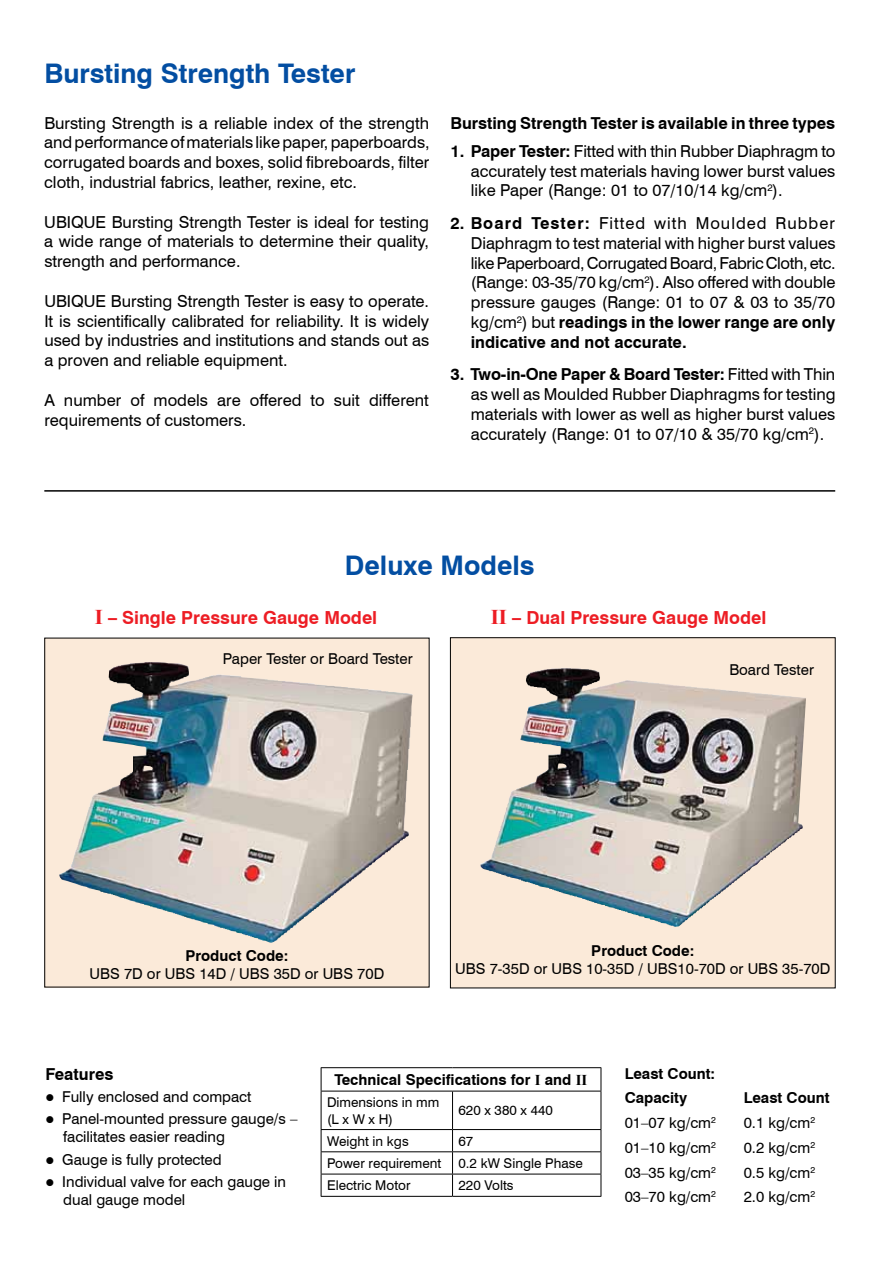
<style>
.page{position:relative;width:893px;height:1263px;background:#fff}
.page>*{position:absolute;margin:0;border:0;box-sizing:border-box;transform-origin:0 0}
.t1{font:700 27px "Swiss 721 BT";color:#034ea2}
.t2{font:700 18px "Swiss 721 BT";color:#ed1d24}
.t3{font:16.5px/19.8px "Swiss 721 BT";color:#000;text-align:justify}
.t4{font:700 16.5px "Swiss 721 BT";color:#000}
.t5{font:15px/18px "Swiss 721 BT";color:#000}
.t6{font:700 15px/24.8px "Swiss 721 BT";color:#000}
.t7{font:13.5px/16.2px "Swiss 721 BT";color:#000}
.s1{font-weight:700}
.s2{font-family:"Times New Roman";font-size:21px}
.s3{font-family:"Times New Roman"}
</style>
<div class="page">
<svg style="left:452px;top:639px;width:382px;height:347px;background:#d3cabf"></svg>
<div style="left:450px;top:637px;width:386px;height:351px;border:1px solid #010101"></div>
<svg style="left:46px;top:640px;width:381px;height:345px;background:#dcd1c5"></svg>
<hr style="left:44px;top:490px;width:791px;height:2px;background:#000">
<hr style="left:321px;top:1067px;width:132px;height:1px;background:#000">
<svg style="left:321px;top:1068px;width:1px;height:23px"></svg>
<hr style="left:453px;top:1067px;width:148px;height:1px;background:#000">
<svg style="left:601px;top:1068px;width:1px;height:23px"></svg>
<hr style="left:321px;top:1091px;width:132px;height:1px;background:#000">
<hr style="left:321px;top:1091px;width:1px;height:38px;background:#000">
<hr style="left:453px;top:1091px;width:148px;height:1px;background:#000">
<hr style="left:452px;top:1091px;width:1px;height:38px;background:#000">
<hr style="left:601px;top:1091px;width:1px;height:38px;background:#000">
<hr style="left:321px;top:1129px;width:132px;height:1px;background:#000">
<hr style="left:453px;top:1129px;width:148px;height:1px;background:#000">
<hr style="left:321px;top:1151px;width:132px;height:1px;background:#000">
<hr style="left:453px;top:1151px;width:148px;height:1px;background:#000">
<hr style="left:321px;top:1174px;width:132px;height:1px;background:#000">
<svg style="left:321px;top:1130px;width:1px;height:66px"></svg>
<hr style="left:453px;top:1174px;width:148px;height:1px;background:#000">
<svg style="left:452px;top:1130px;width:1px;height:66px"></svg>
<svg style="left:601px;top:1130px;width:1px;height:66px"></svg>
<hr style="left:321px;top:1196px;width:132px;height:1px;background:#000">
<hr style="left:453px;top:1196px;width:148px;height:1px;background:#000">
<img style="left:59px;top:662px;width:145px;height:261px">
<img style="left:480px;top:668px;width:81px;height:221px">
<h1 class="t1" style="left:44px;top:57px;width:313px">Bursting Strength Tester</h1>
<p class="t3" style="left:44px;top:113px;width:387px">Bursting Strength is a reliable index of the strength and performance ofmaterials like paper, paperboards, corrugated boards and boxes, solid fibreboards, filter cloth, industrial fabrics, leather, rexine, etc.</p>
<p class="t3" style="left:44px;top:212px;width:386px">UBIQUE Bursting Strength Tester is ideal for testing a wide range of materials to determine their quality, strength and performance.</p>
<p class="t3" style="left:44px;top:291px;width:386px">UBIQUE Bursting Strength Tester is easy to operate.<br>It is scientifically calibrated for reliability. It is widely used by industries and institutions and stands out as a proven and reliable equipment.</p>
<p class="t3" style="left:44px;top:390px;width:386px">A number of models are offered to suit different requirements of customers.</p>
<p class="t4" style="left:450px;top:113px;width:386px">Bursting Strength Tester is available in three types</p>
<p class="t3" style="left:471px;top:141px;width:366px;text-indent:-20px"><span class="s1">1. Paper Tester:</span> Fitted with thin Rubber Diaphragm to accurately test materials having lower burst values like Paper (Range: 01 to 07/10/14 kg/cm<sup>2</sup>).</p>
<p class="t3" style="left:471px;top:213px;width:366px;text-indent:-20px"><span class="s1">2. Board Tester:</span> Fitted with Moulded Rubber Diaphragm to test material with higher burst values like Paperboard, Corrugated Board, Fabric Cloth,etc. (Range: 03-35/70 kg/cm<sup>2</sup>). Also offered with double pressure gauges (Range: 01 to 07 &amp; 03 to 35/70 kg/cm<sup>2</sup>) but <span class="s1">readings in the lower range are only indicative and not accurate.</span></p>
<p class="t3" style="left:471px;top:364px;width:366px;text-indent:-20px"><span class="s1">3. Two-in-One Paper &amp; Board Tester:</span> Fitted with Thin as well as Moulded Rubber Diaphragms for testing materials with lower as well as higher burst values accurately (Range: 01 to 07/10 &amp; 35/70 kg/cm<sup>2</sup>).</p>
<h1 class="t1" style="left:345px;top:548px;width:191px">Deluxe Models</h1>
<p class="t2" style="left:95px;top:606px;width:284px"><span class="s2">I</span> – Single Pressure Gauge Model</p>
<p class="t2" style="left:491px;top:606px;width:277px"><span class="s2">II</span> – Dual Pressure Gauge Model</p>
<p class="t5" style="left:223px;top:649px;width:191px">Paper Tester or Board Tester</p>
<p class="t5" style="left:729px;top:660px;width:86px">Board Tester</p>
<p class="t6" style="left:185px;top:943px;width:105px">Product Code:</p>
<p class="t5" style="left:89px;top:964px;width:296px">UBS 7D or UBS 14D / UBS 35D or UBS 70D</p>
<p class="t6" style="left:591px;top:938px;width:105px">Product Code:</p>
<p class="t5" style="left:455px;top:960px;width:377px">UBS 7-35D or UBS 10-35D / UBS10-70D or UBS 35-70D</p>
<p class="t4" style="left:45px;top:1064px;width:70px">Features</p>
<p class="t5" style="left:45px;top:1088px;width:207px">● Fully enclosed and compact</p>
<p class="t5" style="left:63px;top:1110px;width:236px;text-indent:-18px">● Panel-mounted pressure gauge/s – facilitates easier reading</p>
<p class="t5" style="left:45px;top:1150px;width:178px">● Gauge is fully protected</p>
<p class="t5" style="left:63px;top:1172px;width:224px;text-indent:-18px">● Individual valve for each gauge in dual gauge model</p>
<p class="t6" style="left:335px;top:1067px;width:254px">Technical Specifications for <span class="s3">I</span> and <span class="s3">II</span></p>
<p class="t7" style="left:327px;top:1094px;width:114px">Dimensions in mm (L x W x H)</p>
<p class="t7" style="left:459px;top:1102px;width:96px">620 x 380 x 440</p>
<p class="t7" style="left:327px;top:1133px;width:83px">Weight in kgs</p>
<p class="t7" style="left:459px;top:1133px;width:16px">67</p>
<p class="t7" style="left:327px;top:1155px;width:116px">Power requirement</p>
<p class="t7" style="left:459px;top:1155px;width:126px">0.2 kW Single Phase</p>
<p class="t7" style="left:327px;top:1177px;width:85px">Electric Motor</p>
<p class="t7" style="left:459px;top:1177px;width:57px">220 Volts</p>
<p class="t6" style="left:625px;top:1061px;width:92px">Least Count:<br>Capacity</p>
<p class="t6" style="left:744px;top:1086px;width:87px">Least Count</p>
<p class="t5" style="left:625px;top:1114px;width:93px">01–07 kg/cm<sup>2</sup></p>
<p class="t5" style="left:744px;top:1114px;width:73px">0.1 kg/cm<sup>2</sup></p>
<p class="t5" style="left:625px;top:1138px;width:93px">01–10 kg/cm<sup>2</sup></p>
<p class="t5" style="left:744px;top:1138px;width:73px">0.2 kg/cm<sup>2</sup></p>
<p class="t5" style="left:625px;top:1163px;width:93px">03–35 kg/cm<sup>2</sup></p>
<p class="t5" style="left:744px;top:1163px;width:73px">0.5 kg/cm<sup>2</sup></p>
<p class="t5" style="left:625px;top:1188px;width:93px">03–70 kg/cm<sup>2</sup></p>
<p class="t5" style="left:744px;top:1188px;width:73px">2.0 kg/cm<sup>2</sup></p>
</div>
